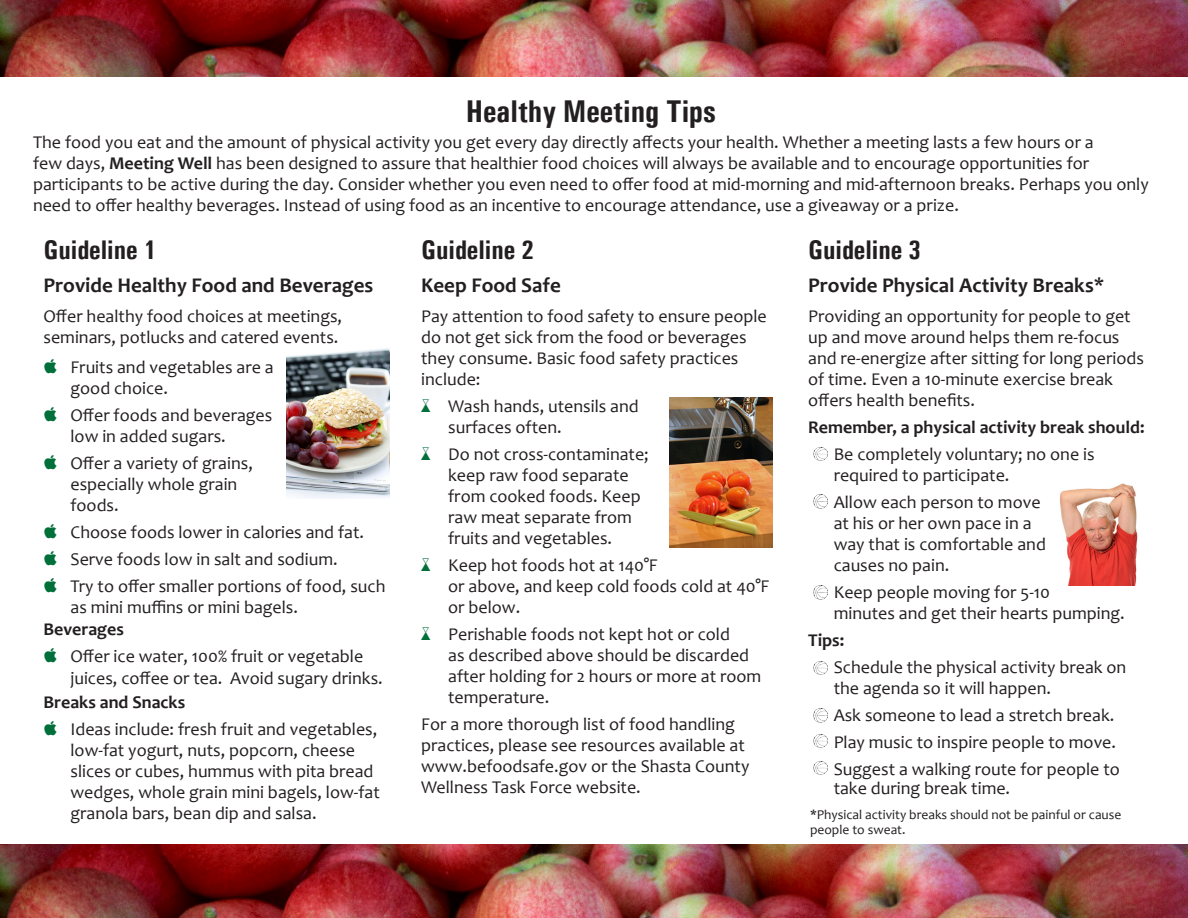
<style>
.page{position:relative;width:1188px;height:918px;background:#fff}
.page>*{position:absolute;margin:0;border:0;box-sizing:border-box;transform-origin:0 0}
.fact_box_text{font:700 condensed 31.5px "Univers";color:#231f20}
.tips_text{font:700 condensed 27px "Univers";color:#231f20}
.tips_text-2{font:700 21px "Candara";color:#231f20}
.tips_text-3{font:18px/21px "Candara";color:#231f20}
.content_text{font:18px/21px "Candara";color:#231f20}
.fact_box_text-2{font:18px/21px "Candara";color:#231f20}
.content_text-2{font:700 18px "Candara";color:#231f20}
.tips_text-4{font:700 18px "Candara";color:#231f20}
.content_text-3{font:13.5px/15px "Candara";color:#231f20}
.s1{font-weight:700}
.s2{font-family:"ESRI Cartography";color:#006f3a}
</style>
<div class="page">
<img style="left:0;top:0;width:1188px;height:76px">
<img style="left:0;top:844px;width:1188px;height:74px">
<img style="left:669px;top:397px;width:104px;height:151px">
<img style="left:286px;top:348px;width:104px;height:150px">
<img style="left:1059px;top:483px;width:79px;height:102px">
<svg style="left:814px;top:447px;width:13px;height:13px"></svg>
<svg style="left:814px;top:495px;width:13px;height:13px"></svg>
<svg style="left:814px;top:586px;width:13px;height:13px"></svg>
<svg style="left:814px;top:662px;width:13px;height:13px"></svg>
<svg style="left:814px;top:709px;width:13px;height:13px"></svg>
<svg style="left:814px;top:735px;width:13px;height:13px"></svg>
<svg style="left:814px;top:762px;width:13px;height:13px"></svg>
<p class="fact_box_text" style="left:466px;top:92px;width:252px">Healthy Meeting Tips</p>
<p class="fact_box_text-2" style="left:33px;top:131px;width:1117px">The food you eat and the amount of physical activity you get every day directly affects your health. Whether a meeting lasts a few hours or a<br>few days, <span class="s1">Meeting Well</span> has been designed to assure that healthier food choices will always be available and to encourage opportunities for participants to be active during the day. Consider whether you even need to offer food at mid-morning and mid-afternoon breaks. Perhaps you only need to offer healthy beverages. Instead of using food as an incentive to encourage attendance, use a giveaway or a prize.</p>
<p class="tips_text" style="left:421px;top:233px;width:114px">Guideline 2</p>
<p class="tips_text-2" style="left:421px;top:272px;width:141px">Keep Food Safe</p>
<p class="tips_text-3" style="left:421px;top:305px;width:347px">Pay attention to food safety to ensure people do not get sick from the food or beverages they consume. Basic food safety practices include:</p>
<p class="tips_text-3" style="left:448px;top:395px;width:192px;text-indent:-27px"><span class="s2">ã</span> Wash hands, utensils and surfaces often.</p>
<p class="tips_text-3" style="left:448px;top:443px;width:202px;text-indent:-27px"><span class="s2">ã</span> Do not cross-contaminate; keep raw food separate from cooked foods. Keep raw meat separate from fruits and vegetables.</p>
<p class="tips_text-3" style="left:448px;top:554px;width:323px;text-indent:-27px"><span class="s2">ã</span> Keep hot foods hot at 140°F<br>or above, and keep cold foods cold at 40°F or below.</p>
<p class="tips_text-3" style="left:448px;top:623px;width:315px;text-indent:-27px"><span class="s2">ã</span> Perishable foods not kept hot or cold<br>as described above should be discarded after holding for 2 hours or more at room temperature.</p>
<p class="tips_text-3" style="left:421px;top:713px;width:330px">For a more thorough list of food handling practices, please see resources available at www.befoodsafe.gov or the Shasta County Wellness Task Force website.</p>
<p class="tips_text" style="left:44px;top:233px;width:114px">Guideline 1</p>
<p class="tips_text-2" style="left:44px;top:272px;width:331px">Provide Healthy Food and Beverages</p>
<p class="tips_text-3" style="left:44px;top:305px;width:300px">Offer healthy food choices at meetings, seminars, potlucks and catered events.</p>
<p class="tips_text-3" style="left:70px;top:356px;width:205px">Fruits and vegetables are a good choice.</p>
<p class="tips_text-3" style="left:70px;top:404px;width:203px">Offer foods and beverages low in added sugars.</p>
<p class="tips_text-3" style="left:70px;top:452px;width:184px">Offer a variety of grains, especially whole grain foods.</p>
<p class="tips_text-3" style="left:70px;top:521px;width:295px">Choose foods lower in calories and fat.</p>
<p class="tips_text-3" style="left:70px;top:548px;width:269px">Serve foods low in salt and sodium.</p>
<p class="tips_text-3" style="left:70px;top:575px;width:316px">Try to offer smaller portions of food, such as mini muffins or mini bagels.</p>
<p class="tips_text-4" style="left:44px;top:618px;width:82px">Beverages</p>
<p class="tips_text-3" style="left:70px;top:646px;width:314px;line-height:21.6px">Offer ice water, 100% fruit or vegetable juices, coffee or tea. Avoid sugary drinks.</p>
<p class="tips_text-4" style="left:44px;top:691px;width:143px">Breaks and Snacks</p>
<p class="tips_text-3" style="left:70px;top:719px;width:311px">Ideas include: fresh fruit and vegetables, low-fat yogurt, nuts, popcorn, cheese slices or cubes, hummus with pita bread wedges, whole grain mini bagels, low-fat granola bars, bean dip and salsa.</p>
<p class="tips_text" style="left:808px;top:233px;width:114px">Guideline 3</p>
<p class="tips_text-2" style="left:808px;top:272px;width:298px">Provide Physical Activity Breaks*</p>
<p class="content_text" style="left:808px;top:305px;width:337px">Providing an opportunity for people to get up and move around helps them re-focus and re-energize after sitting for long periods of time. Even a 10-minute exercise break offers health benefits.</p>
<p class="content_text-2" style="left:808px;top:416px;width:338px">Remember, a physical activity break should:</p>
<p class="content_text" style="left:834px;top:443px;width:262px">Be completely voluntary; no one is required to participate.</p>
<p class="content_text" style="left:834px;top:491px;width:214px">Allow each person to move at his or her own pace in a way that is comfortable and causes no pain.</p>
<p class="content_text" style="left:834px;top:581px;width:293px">Keep people moving for 5-10<br>minutes and get their hearts pumping.</p>
<p class="tips_text-4" style="left:808px;top:629px;width:38px">Tips:</p>
<p class="content_text" style="left:834px;top:656px;width:294px">Schedule the physical activity break on the agenda so it will happen.</p>
<p class="content_text" style="left:834px;top:704px;width:282px">Ask someone to lead a stretch break.</p>
<p class="content_text" style="left:834px;top:731px;width:284px">Play music to inspire people to move.</p>
<p class="content_text" style="left:834px;top:759px;width:288px;line-height:19.5px">Suggest a walking route for people to take during break time.</p>
<p class="content_text-3" style="left:810px;top:807px;width:313px">*Physical activity breaks should not be painful or cause people to sweat.</p>
</div>
